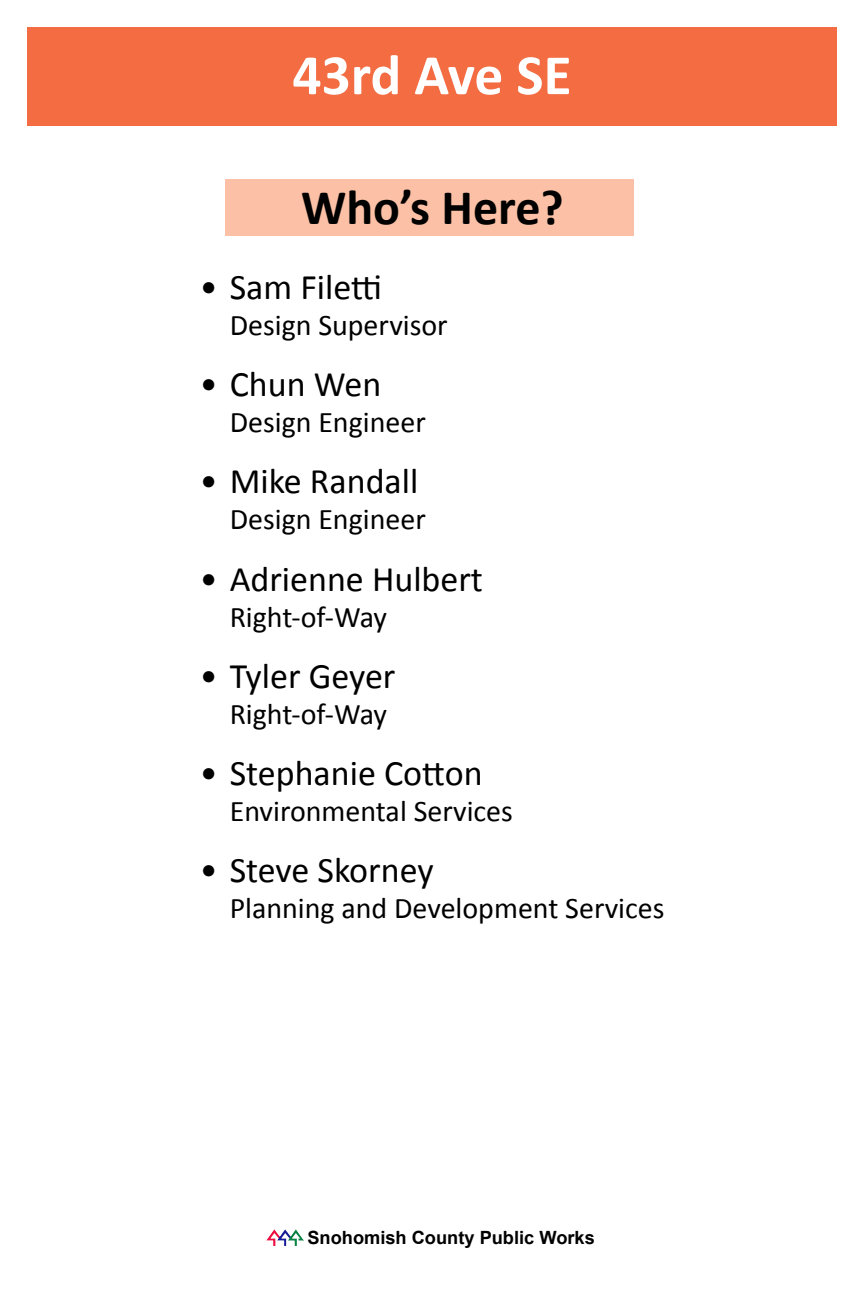
<style>
.page{position:relative;width:864px;height:1296px;background:#fff}
.page>*{position:absolute;margin:0;border:0;box-sizing:border-box;transform-origin:0 0}
.t1{font:700 57.5px "Calibri";letter-spacing:-.005em;color:#fff}
.t2{font:700 50px "Calibri";color:#000}
.t3{font:36px "Calibri";color:#000}
.t4{font:30px "Calibri";color:#000}
.t5{font:700 18.25px "Arial";color:#000}
</style>
<div class="page">
<img style="left:266px;top:1229px;width:37px;height:17px">
<div style="left:225px;top:179px;width:409px;height:57px;background:#fbc0a5"></div>
<div style="left:27px;top:27px;width:810px;height:99px;background:#f36c42"></div>
<h1 class="t1" style="left:292px;top:38px;width:281px">43rd Ave SE</h1>
<h2 class="t2" style="left:301px;top:175px;width:264px">Who’s Here?</h2>
<p class="t3" style="left:200px;top:264px;width:184px">• Sam Filetti</p>
<p class="t4" style="left:230px;top:306px;width:220px">Design Supervisor</p>
<p class="t3" style="left:200px;top:361px;width:183px">• Chun Wen</p>
<p class="t4" style="left:230px;top:403px;width:198px">Design Engineer</p>
<p class="t3" style="left:200px;top:459px;width:220px">• Mike Randall</p>
<p class="t4" style="left:230px;top:500px;width:198px">Design Engineer</p>
<p class="t3" style="left:200px;top:556px;width:285px">• Adrienne Hulbert</p>
<p class="t4" style="left:230px;top:598px;width:159px">Right-of-Way</p>
<p class="t3" style="left:200px;top:653px;width:197px">• Tyler Geyer</p>
<p class="t4" style="left:230px;top:695px;width:159px">Right-of-Way</p>
<p class="t3" style="left:200px;top:750px;width:284px">• Stephanie Cotton</p>
<p class="t4" style="left:230px;top:792px;width:285px">Environmental Services</p>
<p class="t3" style="left:200px;top:847px;width:236px">• Steve Skorney</p>
<p class="t4" style="left:230px;top:889px;width:436px">Planning and Development Services</p>
<p class="t5" style="left:307px;top:1226px;width:289px">Snohomish County Public Works</p>
</div>
